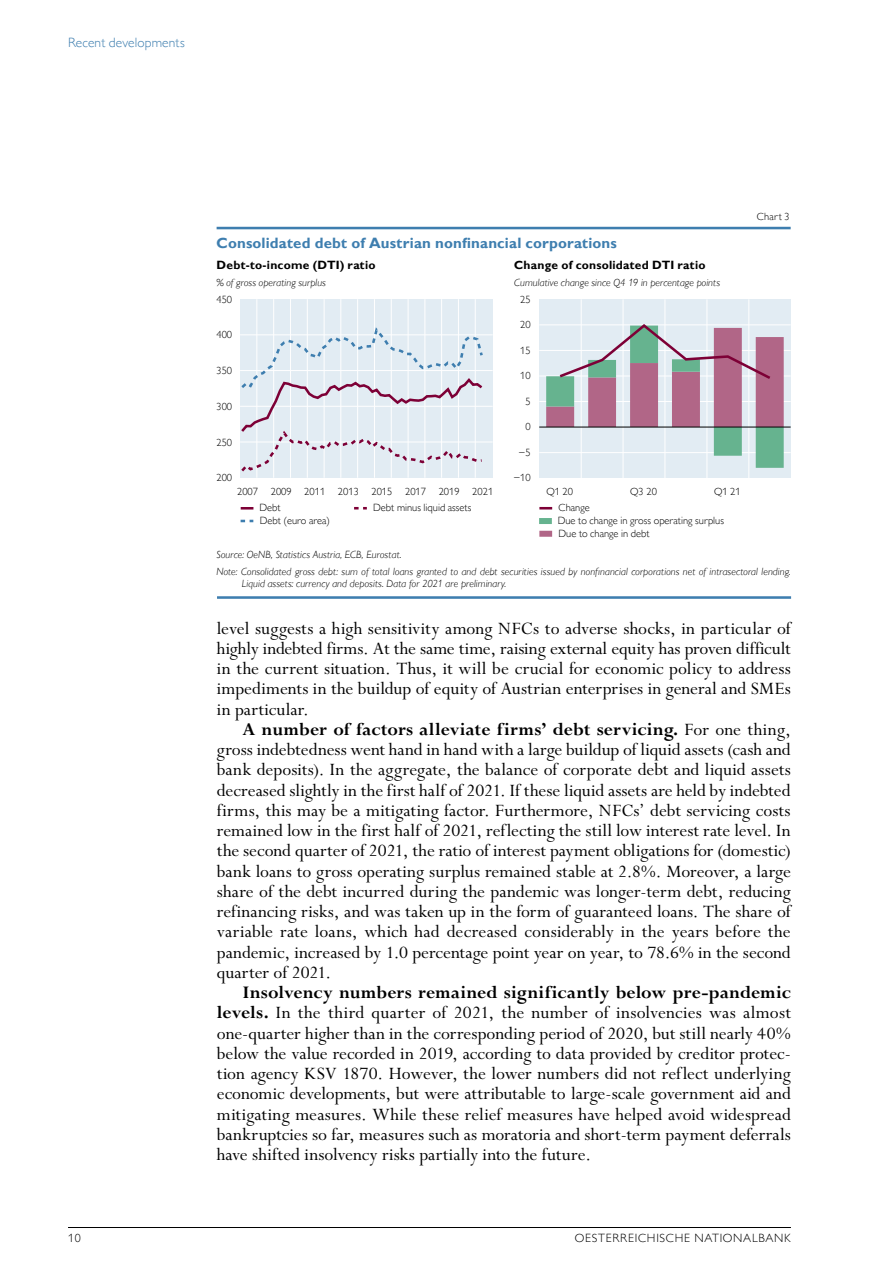
<style>
.page{position:relative;width:893px;height:1263px;background:#fff}
.page>*{position:absolute;margin:0;border:0;box-sizing:border-box;transform-origin:0 0}
.t1{font:19.5px/20.2px "Perpetua Std";color:#000;text-align:justify}
.t2{font:700 15px "Gill Sans MT Pro";letter-spacing:.01em;color:#3e7eaf}
.t3{font:300 13.5px "Gill Sans MT Pro";letter-spacing:.01em;color:#3e7eaf}
.t4{font:700 12px "Gill Sans MT Pro";letter-spacing:.015em;color:#000}
.t5{font:300 12px "Gill Sans MT Pro";letter-spacing:.06em;color:#000}
.t6{font:italic 300 10.5px/12.8px "Gill Sans MT Pro";letter-spacing:.005em;color:#000}
.t7{font:300 10.5px/12.8px "Gill Sans MT Pro";color:#000}
.s1{font-weight:700}
</style>
<div class="page">
<hr style="left:68px;top:1227px;width:723px;height:1px;background:#000">
<hr style="left:217px;top:227px;width:574px;height:2px;background:#3e7eaf">
<hr style="left:217px;top:596px;width:574px;height:3px;background:#3e7eaf">
<svg style="left:241px;top:507px;width:12px;height:2px"></svg>
<svg style="left:354px;top:507px;width:13px;height:2px"></svg>
<svg style="left:241px;top:520px;width:12px;height:2px"></svg>
<div style="left:539px;top:518px;width:13px;height:6px;background:#66b38f"></div>
<div style="left:539px;top:531px;width:13px;height:6px;background:#b16687"></div>
<svg style="left:539px;top:507px;width:13px;height:2px"></svg>
<div style="left:240px;top:299px;width:253px;height:179px;background:#e2ecf3"></div>
<hr style="left:240px;top:334px;width:253px;height:1px;background:#fff">
<hr style="left:240px;top:370px;width:253px;height:1px;background:#fff">
<hr style="left:240px;top:406px;width:253px;height:1px;background:#fff">
<hr style="left:240px;top:442px;width:253px;height:1px;background:#fff">
<hr style="left:475px;top:299px;width:1px;height:179px;background:#fff">
<hr style="left:458px;top:299px;width:1px;height:179px;background:#fff">
<hr style="left:441px;top:299px;width:1px;height:179px;background:#fff">
<hr style="left:424px;top:299px;width:1px;height:179px;background:#fff">
<hr style="left:408px;top:299px;width:1px;height:179px;background:#fff">
<hr style="left:391px;top:299px;width:1px;height:179px;background:#fff">
<hr style="left:374px;top:299px;width:1px;height:179px;background:#fff">
<hr style="left:357px;top:299px;width:1px;height:179px;background:#fff">
<hr style="left:340px;top:299px;width:1px;height:179px;background:#fff">
<hr style="left:324px;top:299px;width:1px;height:179px;background:#fff">
<hr style="left:307px;top:299px;width:1px;height:179px;background:#fff">
<hr style="left:290px;top:299px;width:1px;height:179px;background:#fff">
<hr style="left:273px;top:299px;width:1px;height:179px;background:#fff">
<hr style="left:256px;top:299px;width:1px;height:179px;background:#fff">
<svg style="left:240px;top:325px;width:245px;height:149px"></svg>
<div style="left:539px;top:299px;width:252px;height:179px;background:#e2ecf3"></div>
<hr style="left:539px;top:324px;width:252px;height:1px;background:#fff">
<hr style="left:539px;top:350px;width:252px;height:1px;background:#fff">
<hr style="left:539px;top:376px;width:252px;height:1px;background:#fff">
<hr style="left:539px;top:401px;width:252px;height:1px;background:#fff">
<hr style="left:539px;top:452px;width:252px;height:1px;background:#fff">
<hr style="left:748px;top:299px;width:1px;height:179px;background:#fff">
<hr style="left:706px;top:299px;width:1px;height:179px;background:#fff">
<hr style="left:664px;top:299px;width:1px;height:179px;background:#fff">
<hr style="left:623px;top:299px;width:1px;height:179px;background:#fff">
<hr style="left:581px;top:299px;width:1px;height:179px;background:#fff">
<hr style="left:539px;top:427px;width:252px;height:1px;background:#000">
<svg style="left:546px;top:322px;width:238px;height:146px"></svg>
<p class="t3" style="left:68px;top:35px;width:118px">Recent developments</p>
<p class="t2" style="left:217px;top:234px;width:402px">Consolidated debt of Austrian nonfinancial corporations</p>
<p class="t4" style="left:217px;top:257px;width:160px">Debt-to-income (DTI) ratio</p>
<p class="t7" style="left:216px;top:293px;width:17px">450</p>
<p class="t7" style="left:216px;top:328px;width:17px">400</p>
<p class="t7" style="left:216px;top:364px;width:17px">350</p>
<p class="t7" style="left:216px;top:400px;width:17px">300</p>
<p class="t7" style="left:216px;top:435px;width:17px">250</p>
<p class="t7" style="left:216px;top:471px;width:17px">200</p>
<p class="t6" style="left:217px;top:275px;width:111px">% of gross operating surplus</p>
<p class="t4" style="left:514px;top:257px;width:193px">Change of consolidated DTI ratio</p>
<p class="t7" style="left:520px;top:293px;width:12px">25</p>
<p class="t7" style="left:520px;top:318px;width:12px">20</p>
<p class="t7" style="left:520px;top:344px;width:12px">15</p>
<p class="t7" style="left:520px;top:369px;width:12px">10</p>
<p class="t7" style="left:525px;top:395px;width:7px">5</p>
<p class="t7" style="left:525px;top:420px;width:7px">0</p>
<p class="t7" style="left:519px;top:446px;width:14px">−5</p>
<p class="t7" style="left:513px;top:471px;width:19px">−10</p>
<p class="t6" style="left:514px;top:275px;width:207px">Cumulative change since Q4 19 in percentage points</p>
<p class="t7" style="left:237px;top:485px;width:258px">2007 2009 2011 2013 2015 2017 2019 2021</p>
<p class="t7" style="left:546px;top:485px;width:28px">Q1 20</p>
<p class="t7" style="left:630px;top:485px;width:28px">Q3 20</p>
<p class="t7" style="left:714px;top:485px;width:28px">Q1 21</p>
<p class="t7" style="left:559px;top:501px;width:33px">Change</p>
<p class="t7" style="left:259px;top:501px;width:23px">Debt</p>
<p class="t7" style="left:373px;top:501px;width:100px">Debt minus liquid assets</p>
<p class="t7" style="left:260px;top:514px;width:72px">Debt (euro area)</p>
<p class="t7" style="left:558px;top:514px;width:168px">Due to change in gross operating surplus<br>Due to change in debt</p>
<p class="t6" style="left:217px;top:548px;width:187px">Source: OeNB, Statistics Austria, ECB, Eurostat.</p>
<p class="t7" style="left:757px;top:210px;width:34px">Chart 3</p>
<p class="t6" style="left:242px;top:565px;width:550px;text-indent:-26px">Note: Consolidated gross debt: sum of total loans granted to and debt securities issued by nonfinancial corporations net of intrasectoral lending.<br>Liquid assets: currency and deposits. Data for 2021 are preliminary.</p>
<p class="t1" style="left:217px;top:619px;width:576px">level suggests a high sensitivity among NFCs to adverse shocks, in particular of highly indebted firms. At the same time, raising external equity has proven difficult in the current situation. Thus, it will be crucial for economic policy to address impediments in the buildup of equity of Austrian enterprises in general and SMEs in particular.</p>
<p class="t1" style="left:217px;top:720px;width:576px;text-indent:26px"><span class="s1">A number of factors alleviate firms’ debt servicing.</span> For one thing, gross indebtedness went hand in hand with a large buildup of liquid assets (cash and bank deposits). In the aggregate, the balance of corporate debt and liquid assets decreased slightly in the first half of 2021. If these liquid assets are held by indebted firms, this may be a mitigating factor. Furthermore, NFCs’ debt servicing costs remained low in the first half of 2021, reflecting the still low interest rate level. In the second quarter of 2021, the ratio of interest payment obligations for (domestic) bank loans to gross operating surplus remained stable at 2.8%. Moreover, a large share of the debt incurred during the pandemic was longer-term debt, reducing refinancing risks, and was taken up in the form of guaranteed loans. The share of variable rate loans, which had decreased considerably in the years before the pandemic, increased by 1.0 percentage point year on year, to 78.6% in the second quarter of 2021.</p>
<p class="t1" style="left:217px;top:983px;width:576px;text-indent:26px"><span class="s1">Insolvency numbers remained significantly below pre-pandemic levels.</span> In the third quarter of 2021, the number of insolvencies was almost one-quarter higher than in the corresponding period of 2020, but still nearly 40% below the value recorded in 2019, according to data provided by creditor protec&shy;tion agency KSV 1870. However, the lower numbers did not reflect underlying economic developments, but were attributable to large-scale government aid and mitigating measures. While these relief measures have helped avoid widespread bankruptcies so far, measures such as moratoria and short-term payment deferrals have shifted insolvency risks partially into the future.</p>
<p class="t5" style="left:68px;top:1231px;width:14px">10</p>
<p class="t5" style="left:575px;top:1231px;width:218px">OESTERREICHISCHE NATIONALBANK</p>
</div>
